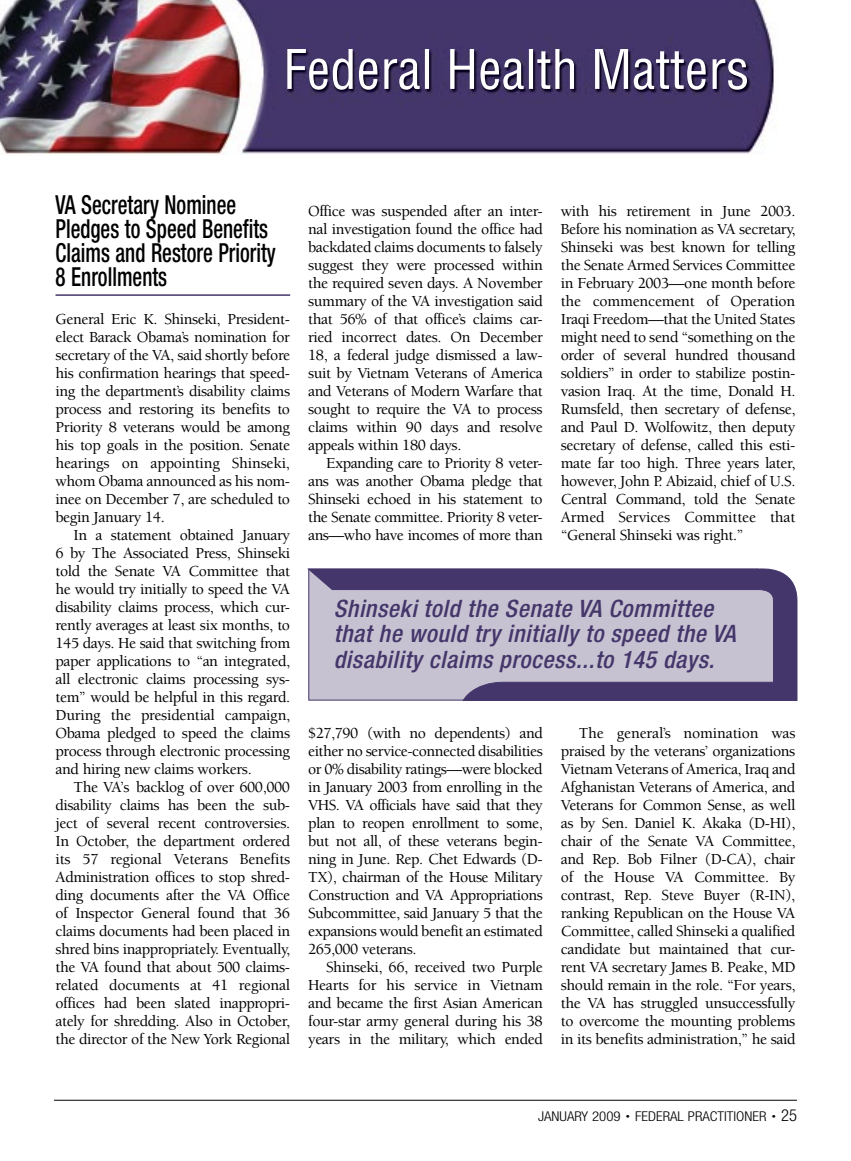
<style>
.page{position:relative;width:851px;height:1161px;background:#fff}
.page>*{position:absolute;margin:0;border:0;box-sizing:border-box;transform-origin:0 0}
.t1{font:500 condensed 26.25px/24px "Helvetica Neue";color:#000;scale:.8 1}
.t2{font:italic 500 condensed 24px/25.5px "Helvetica Neue";letter-spacing:.025em;color:#44366a}
.t3{font:500 15.75px/18px "Berkeley";letter-spacing:-.025em;color:#000;text-align:justify}
.t4{font:300 condensed 13.5px "Helvetica Neue";color:#000;scale:1.1 1}
.s1{font-size:7.5px}
.s2{font-size:16.5px}
</style>
<div class="page">
<img style="left:0;top:0;width:774px;height:155px">
<img style="left:287px;top:49px;width:366px;height:41px">
<hr style="left:54px;top:1100px;width:742px;height:1px;background:#000">
<hr style="left:56px;top:294px;width:234px;height:2px;background:#44366a">
<svg style="left:308px;top:568px;width:489px;height:133px;background:#a199b4"></svg>
<h1 class="t1" style="left:56px;top:192px;width:277px">VA Secretary Nominee<br>Pledges to Speed Benefits<br>Claims and Restore Priority<br>8 Enrollments</h1>
<p class="t3" style="left:56px;top:310px;width:236px">General Eric K. Shinseki, President&shy;elect Barack Obama’s nomination for secretary of the VA, said shortly before his confirmation hearings that speed&shy;ing the department’s disability claims process and restoring its benefits to Priority 8 veterans would be among his top goals in the position. Senate hearings on appointing Shinseki, whom Obama announced as his nom&shy;inee on December 7, are scheduled to begin January 14.</p>
<p class="t3" style="left:56px;top:526px;width:236px;text-indent:18px">In a statement obtained January 6 by The Associated Press, Shinseki told the Senate VA Committee that he would try initially to speed the VA disability claims process, which cur&shy;rently averages at least six months, to 145 days. He said that switching from paper applications to “an integrated, all electronic claims processing sys&shy;tem” would be helpful in this regard.<br>During the presidential campaign, Obama pledged to speed the claims process through electronic processing and hiring new claims workers.</p>
<p class="t3" style="left:56px;top:778px;width:236px;text-indent:18px">The VA’s backlog of over 600,000 disability claims has been the sub&shy;ject of several recent controversies.<br>In October, the department ordered its 57 regional Veterans Benefits Administration offices to stop shred&shy;ding documents after the VA Office of Inspector General found that 36 claims documents had been placed in shred bins inappropriately. Eventually, the VA found that about 500 claims&shy;related documents at 41 regional offices had been slated inappropri&shy;ately for shredding. Also in October, the director of the New York Regional</p>
<p class="t3" style="left:308px;top:202px;width:236px">Office was suspended after an inter&shy;nal investigation found the office had backdated claims documents to falsely suggest they were processed within the required seven days. A November summary of the VA investigation said that 56% of that office’s claims car&shy;ried incorrect dates. On December 18, a federal judge dismissed a law&shy;suit by Vietnam Veterans of America and Veterans of Modern Warfare that sought to require the VA to process claims within 90 days and resolve appeals within 180 days.</p>
<p class="t3" style="left:308px;top:454px;width:236px;text-indent:18px">Expanding care to Priority 8 veter&shy;ans was another Obama pledge that Shinseki echoed in his statement to the Senate committee. Priority 8 veter&shy;ans—who have incomes of more than</p>
<p class="t3" style="left:561px;top:202px;width:236px">with his retirement in June 2003.<br>Before his nomination as VA secretary, Shinseki was best known for telling the Senate Armed Services Committee in February 2003—one month before the commencement of Operation Iraqi Freedom—that the United States might need to send “something on the order of several hundred thousand soldiers” in order to stabilize postin&shy;vasion Iraq. At the time, Donald H.<br>Rumsfeld, then secretary of defense, and Paul D. Wolfowitz, then deputy secretary of defense, called this esti&shy;mate far too high. Three years later, however, John P. Abizaid, chief of U.S.<br>Central Command, told the Senate Armed Services Committee that “General Shinseki was right.”</p>
<h2 class="t2" style="left:334px;top:595px;width:403px">Shinseki told the Senate VA Committee that he would try initially to speed the VA disability claims process...to 145 days.</h2>
<p class="t3" style="left:308px;top:724px;width:236px">$27,790 (with no dependents) and either no service-connected disabilities or 0% disability ratings—were blocked in January 2003 from enrolling in the VHS. VA officials have said that they plan to reopen enrollment to some, but not all, of these veterans begin&shy;ning in June. Rep. Chet Edwards (D-TX), chairman of the House Military Construction and VA Appropriations Subcommittee, said January 5 that the expansions would benefit an estimated 265,000 veterans.</p>
<p class="t3" style="left:308px;top:958px;width:236px;text-indent:18px">Shinseki, 66, received two Purple Hearts for his service in Vietnam and became the first Asian American four-star army general during his 38 years in the military, which ended</p>
<p class="t3" style="left:561px;top:724px;width:236px;text-indent:18px">The general’s nomination was praised by the veterans’ organizations Vietnam Veterans of America, Iraq and Afghanistan Veterans of America, and Veterans for Common Sense, as well as by Sen. Daniel K. Akaka (D-HI), chair of the Senate VA Committee, and Rep. Bob Filner (D-CA), chair of the House VA Committee. By contrast, Rep. Steve Buyer (R-IN), ranking Republican on the House VA Committee, called Shinseki a qualified candidate but maintained that cur&shy;rent VA secretary James B. Peake, MD should remain in the role. “For years, the VA has struggled unsuccessfully to overcome the mounting problems in its benefits administration,” he said</p>
<p class="t4" style="left:538px;top:1109px;width:237px">JANUARY 2009 <span class="s1">•</span> FEDERAL PRACTITIONER <span class="s1">•</span> <span class="s2">25</span></p>
</div>
